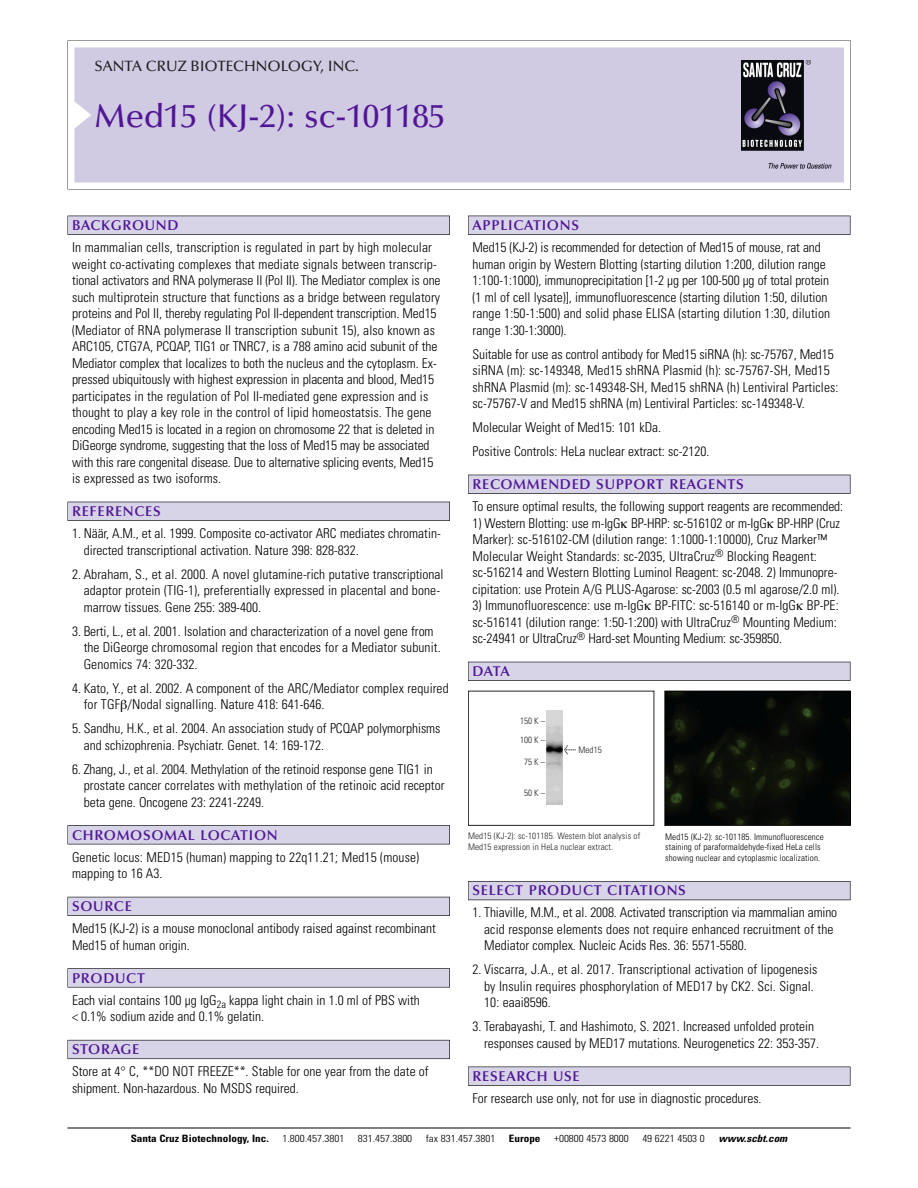
<style>
.page{position:relative;width:918px;height:1188px;background:#fff}
.page>*{position:absolute;margin:0;border:0;box-sizing:border-box;transform-origin:0 0}
.t1{font:500 33px "Optima";color:#511695}
.t2{font:500 15px "Optima";color:#231f20}
.t3{font:600 14.25px "Optima";letter-spacing:.05em;color:#511695}
.t4{font:300 condensed 13.5px/16.5px "Univers";color:#000}
.t5{font:300 condensed 10.2px "Univers";color:#000;scale:1.1 1}
.t6{font:700 condensed 10.2px "Univers";color:#000;scale:1.1 1}
.t7{font:italic 700 condensed 10.2px "Univers";color:#000;scale:1.1 1}
.t8{font:300 condensed 9px/10.5px "Univers";letter-spacing:.015em;color:#000}
.t9{font:300 condensed 9px/10.5px "Univers";letter-spacing:.015em;color:#272526}
.s1{font-family:"Meta Plus";font-weight:400;font-stretch:normal;font-size:10.5px}
</style>
<div class="page">
<svg style="left:68px;top:40px;width:783px;height:149px"></svg>
<div style="left:74px;top:47px;width:770px;height:135px;background:#d1cae3"></div>
<img style="left:741px;top:60px;width:90px;height:108px">
<div style="left:68px;top:216px;width:382px;height:19px;background:#535256"></div>
<div style="left:68px;top:216px;width:381px;height:18px;background:#d7d4e8"></div>
<div style="left:68px;top:502px;width:382px;height:19px;background:#525156"></div>
<div style="left:68px;top:502px;width:381px;height:18px;background:#d7d4e8"></div>
<div style="left:68px;top:825px;width:382px;height:19px;background:#545357"></div>
<div style="left:68px;top:826px;width:381px;height:18px;background:#d7d4e8"></div>
<div style="left:68px;top:897px;width:382px;height:19px;background:#535259"></div>
<div style="left:68px;top:897px;width:381px;height:18px;background:#d7d4e8"></div>
<svg style="left:68px;top:968px;width:382px;height:20px"></svg>
<div style="left:68px;top:969px;width:381px;height:18px;background:#d7d4e8"></div>
<div style="left:68px;top:1040px;width:382px;height:19px;background:#64626c"></div>
<div style="left:68px;top:1040px;width:381px;height:18px;background:#d7d4e8"></div>
<div style="left:468px;top:216px;width:382px;height:19px;background:#535256"></div>
<div style="left:468px;top:216px;width:382px;height:18px;background:#d7d4e8"></div>
<div style="left:468px;top:475px;width:382px;height:19px;background:#525156"></div>
<div style="left:468px;top:475px;width:382px;height:18px;background:#d7d4e8"></div>
<div style="left:468px;top:662px;width:382px;height:19px;background:#515057"></div>
<div style="left:468px;top:662px;width:382px;height:18px;background:#d7d4e8"></div>
<div style="left:468px;top:881px;width:382px;height:19px;background:#55545b"></div>
<div style="left:468px;top:882px;width:382px;height:18px;background:#d7d4e8"></div>
<div style="left:468px;top:1067px;width:382px;height:19px;background:#545457"></div>
<div style="left:468px;top:1067px;width:382px;height:18px;background:#d7d4e8"></div>
<hr style="left:68px;top:1128px;width:782px;height:1px;background:#000">
<img style="left:666px;top:693px;width:183px;height:131px">
<div style="left:664px;top:691px;width:187px;height:135px;border:1px solid #000"></div>
<div style="left:468px;top:691px;width:186px;height:135px;border:1px solid #272526"></div>
<img style="left:546px;top:711px;width:17px;height:94px">
<p class="t2" style="left:94px;top:60px;width:266px">SANTA CRUZ BIOTECHNOLOGY, INC.</p>
<p class="t1" style="left:94px;top:102px;width:352px">Med15 (KJ-2): sc-101185</p>
<p class="t3" style="left:72px;top:219px;width:108px">BACKGROUND</p>
<p class="t4" style="left:72px;top:240px;width:370px">In mammalian cells, transcription is regulated in part by high molecular weight co-activating complexes that mediate signals between transcrip&shy;tional activators and RNA polymerase II (Pol II). The Mediator complex is one such multiprotein structure that functions as a bridge between regulatory proteins and Pol II, thereby regulating Pol II-dependent transcription. Med15 (Mediator of RNA polymerase II transcription subunit 15), also known as ARC105, CTG7A, PCQAP, TIG1 or TNRC7, is a 788 amino acid subunit of the Mediator complex that localizes to both the nucleus and the cytoplasm. Ex&shy;pressed ubiquitously with highest expression in placenta and blood, Med15 participates in the regulation of Pol II-mediated gene expression and is thought to play a key role in the control of lipid homeostatsis. The gene encoding Med15 is located in a region on chromosome 22 that is deleted in DiGeorge syndrome, suggesting that the loss of Med15 may be associated with this rare congenital disease. Due to alternative splicing events, Med15 is expressed as two isoforms.</p>
<p class="t3" style="left:72px;top:505px;width:90px">REFERENCES</p>
<p class="t4" style="left:84px;top:526px;width:359px;text-indent:-12px">1. Näär, A.M., et al. 1999. Composite co-activator ARC mediates chromatin&shy;directed transcriptional activation. Nature 398: 828-832.</p>
<p class="t4" style="left:84px;top:567px;width:361px;text-indent:-12px">2. Abraham, S., et al. 2000. A novel glutamine-rich putative transcriptional adaptor protein (TIG-1), preferentially expressed in placental and bone&shy;marrow tissues. Gene 255: 389-400.</p>
<p class="t4" style="left:84px;top:624px;width:359px;text-indent:-12px">3. Berti, L., et al. 2001. Isolation and characterization of a novel gene from the DiGeorge chromosomal region that encodes for a Mediator subunit.<br>Genomics 74: 320-332.</p>
<p class="t4" style="left:84px;top:681px;width:367px;text-indent:-12px">4. Kato, Y., et al. 2002. A component of the ARC/Mediator complex required for TGF /Nodal signalling. Nature 418: 641-646.</p>
<p class="t4" style="left:84px;top:721px;width:358px;text-indent:-12px">5. Sandhu, H.K., et al. 2004. An association study of PCQAP polymorphisms and schizophrenia. Psychiatr. Genet. 14: 169-172.</p>
<p class="t4" style="left:84px;top:762px;width:362px;text-indent:-12px">6. Zhang, J., et al. 2004. Methylation of the retinoid response gene TIG1 in prostate cancer correlates with methylation of the retinoic acid receptor beta gene. Oncogene 23: 2241-2249.</p>
<p class="t3" style="left:72px;top:829px;width:207px">CHROMOSOMAL LOCATION</p>
<p class="t4" style="left:72px;top:850px;width:349px">Genetic locus: MED15 (human) mapping to 22q11.21; Med15 (mouse) mapping to 16 A3.</p>
<p class="t3" style="left:72px;top:900px;width:61px">SOURCE</p>
<p class="t4" style="left:72px;top:922px;width:365px">Med15 (KJ-2) is a mouse monoclonal antibody raised against recombinant<br>Med15 of human origin.</p>
<p class="t3" style="left:72px;top:972px;width:74px">PRODUCT</p>
<p class="t4" style="left:72px;top:993px;width:349px">Each vial contains 100 µg IgG<sub>2a</sub> kappa light chain in 1.0 ml of PBS with &lt; 0.1% sodium azide and 0.1% gelatin.</p>
<p class="t3" style="left:72px;top:1044px;width:69px">STORAGE</p>
<p class="t4" style="left:72px;top:1065px;width:358px">Store at 4° C, **DO NOT FREEZE**. Stable for one year from the date of shipment. Non-hazardous. No MSDS required.</p>
<p class="t3" style="left:473px;top:219px;width:108px">APPLICATIONS</p>
<p class="t4" style="left:473px;top:240px;width:359px">Med15 (KJ-2) is recommended for detection of Med15 of mouse, rat and human origin by Western Blotting (starting dilution 1:200, dilution range 1:100-1:1000), immunoprecipitation [1-2 µg per 100-500 µg of total protein (1 ml of cell lysate)], immunofluorescence (starting dilution 1:50, dilution range 1:50-1:500) and solid phase ELISA (starting dilution 1:30, dilution range 1:30-1:3000).</p>
<p class="t4" style="left:473px;top:347px;width:368px">Suitable for use as control antibody for Med15 siRNA (h): sc-75767, Med15 siRNA (m): sc-149348, Med15 shRNA Plasmid (h): sc-75767-SH, Med15 shRNA Plasmid (m): sc-149348-SH, Med15 shRNA (h) Lentiviral Particles: sc-75767-V and Med15 shRNA (m) Lentiviral Particles: sc-149348-V.</p>
<p class="t4" style="left:473px;top:420px;width:190px">Molecular Weight of Med15: 101 kDa.</p>
<p class="t4" style="left:473px;top:444px;width:238px">Positive Controls: HeLa nuclear extract: sc-2120.</p>
<p class="t3" style="left:473px;top:478px;width:273px">RECOMMENDED SUPPORT REAGENTS</p>
<p class="t4" style="left:473px;top:499px;width:372px">To ensure optimal results, the following support reagents are recommended:</p>
<p class="t4" style="left:473px;top:516px;width:369px">1) Western Blotting: use m-IgG BP-HRP: sc-516102 or m-IgG BP-HRP (Cruz Marker): sc-516102-CM (dilution range: 1:1000-1:10000), Cruz Marker™ Molecular Weight Standards: sc-2035, UltraCruz<sup>®</sup> Blocking Reagent: sc-516214 and Western Blotting Luminol Reagent: sc-2048. 2) Immunopre&shy;cipitation: use Protein A/G PLUS-Agarose: sc-2003 (0.5 ml agarose/2.0 ml).</p>
<p class="t4" style="left:473px;top:598px;width:368px">3) Immunofluorescence: use m-IgG BP-FITC: sc-516140 or m-IgG BP-PE: sc-516141 (dilution range: 1:50-1:200) with UltraCruz<sup>®</sup> Mounting Medium: sc-24941 or UltraCruz<sup>®</sup> Hard-set Mounting Medium: sc-359850.</p>
<p class="t3" style="left:473px;top:665px;width:39px">DATA</p>
<p class="t9" style="left:520px;top:712px;width:26px;line-height:19.5px">150 K –<br>100 K –</p>
<p class="t9" style="left:524px;top:757px;width:22px">75 K –</p>
<p class="t9" style="left:524px;top:789px;width:22px">50 K –</p>
<p class="t9" style="left:564px;top:745px;width:40px"><span class="s1">&lt;</span> Med15</p>
<p class="t9" style="left:468px;top:832px;width:174px">Med15 (KJ-2): sc-101185. Western blot analysis of<br>Med15 expression in HeLa nuclear extract.</p>
<p class="t8" style="left:665px;top:832px;width:160px">Med15 (KJ-2): sc-101185. Immunofluorescence staining of paraformaldehyde-fixed HeLa cells showing nuclear and cytoplasmic localization.</p>
<p class="t3" style="left:473px;top:885px;width:215px">SELECT PRODUCT CITATIONS</p>
<p class="t4" style="left:484px;top:906px;width:355px;text-indent:-12px">1. Thiaville, M.M., et al. 2008. Activated transcription via mammalian amino acid response elements does not require enhanced recruitment of the<br>Mediator complex. Nucleic Acids Res. 36: 5571-5580.</p>
<p class="t4" style="left:484px;top:963px;width:335px;text-indent:-12px">2. Viscarra, J.A., et al. 2017. Transcriptional activation of lipogenesis by Insulin requires phosphorylation of MED17 by CK2. Sci. Signal.<br>10: eaai8596.</p>
<p class="t4" style="left:484px;top:1020px;width:336px;text-indent:-12px">3. Terabayashi, T. and Hashimoto, S. 2021. Increased unfolded protein responses caused by MED17 mutations. Neurogenetics 22: 353-357.</p>
<p class="t3" style="left:473px;top:1070px;width:109px">RESEARCH USE</p>
<p class="t4" style="left:473px;top:1091px;width:291px">For research use only, not for use in diagnostic procedures.</p>
<p class="t6" style="left:131px;top:1135px;width:127px">Santa Cruz Biotechnology, Inc.</p>
<p class="t5" style="left:282px;top:1135px;width:58px">1.800.457.3801</p>
<p class="t5" style="left:358px;top:1135px;width:51px">831.457.3800</p>
<p class="t5" style="left:426px;top:1135px;width:65px">fax 831.457.3801</p>
<p class="t6" style="left:509px;top:1135px;width:30px">Europe</p>
<p class="t5" style="left:554px;top:1135px;width:69px">+00800 4573 8000</p>
<p class="t5" style="left:642px;top:1135px;width:58px">49 6221 4503 0</p>
<p class="t7" style="left:719px;top:1135px;width:66px">www.scbt.com</p>
</div>
